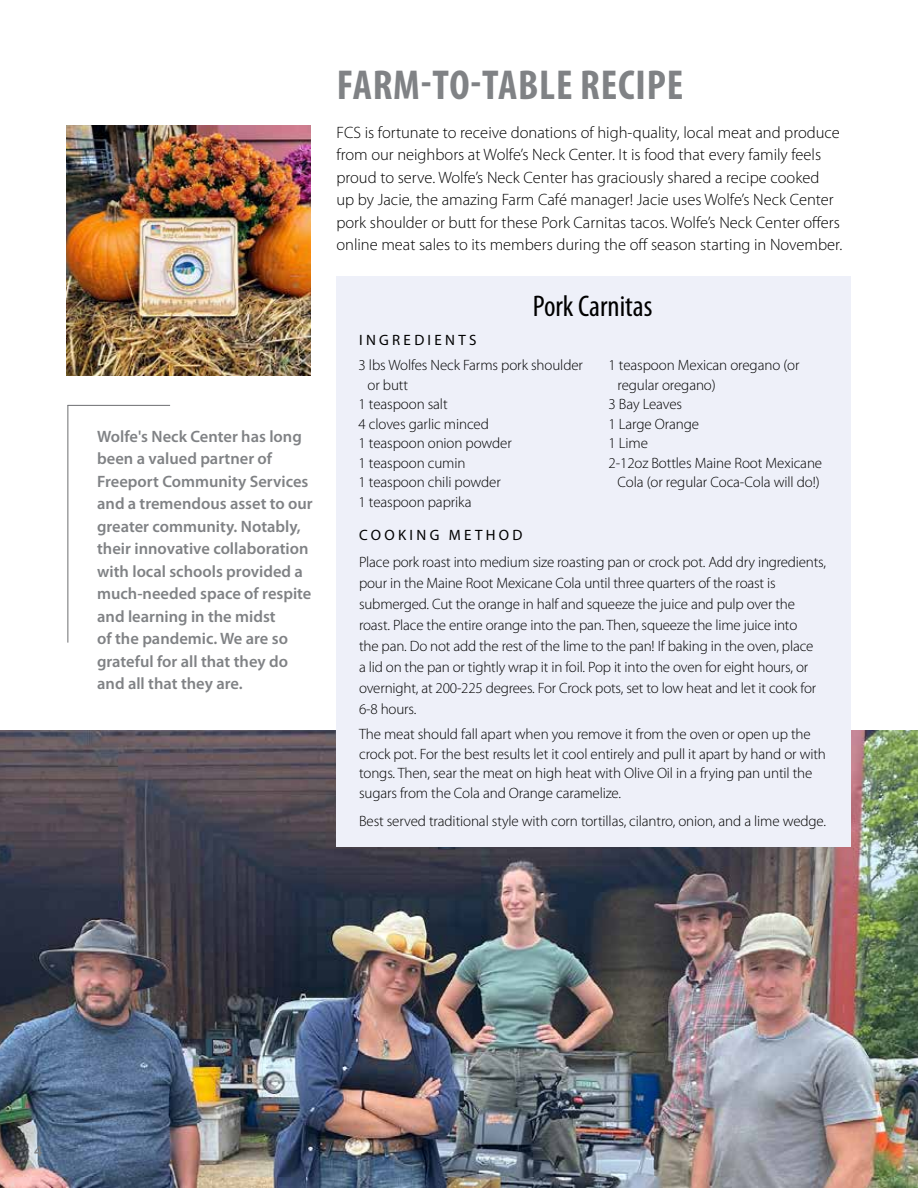
<style>
.page{position:relative;width:918px;height:1188px;background:#fff}
.page>*{position:absolute;margin:0;border:0;box-sizing:border-box;transform-origin:0 0}
.t1{font:700 condensed 42px "Myriad Pro";letter-spacing:.02em;color:#808285}
.t2{font:condensed 30px "Myriad Pro";color:#000}
.t3{font:300 16.5px/22.5px "Myriad Pro";color:#000}
.t4{font:600 16.5px/22.5px "Myriad Pro";color:#808285}
.t5{font:300 15px/21px "Myriad Pro";letter-spacing:-.01em;color:#000}
.t6{font:15px "Myriad Pro";letter-spacing:.22em;color:#000}
.t7{font:600 15px "Myriad Pro";color:#808285}
</style>
<div class="page">
<img style="left:0;top:730px;width:918px;height:458px">
<img style="left:67px;top:125px;width:243px;height:251px">
<div style="left:336px;top:276px;width:514px;height:571px;background:#eef0f9"></div>
<hr style="left:68px;top:405px;width:102px;height:1px;background:#6d6e71">
<hr style="left:68px;top:405px;width:1px;height:238px;background:#6d6e71">
<p class="t4" style="left:97px;top:425px;width:217px">Wolfe's Neck Center has long been a valued partner of<br>Freeport Community Services and a tremendous asset to our greater community. Notably, their innovative collaboration with local schools provided a much-needed space of respite and learning in the midst<br>of the pandemic. We are so grateful for all that they do and all that they are.</p>
<h1 class="t1" style="left:337px;top:62px;width:348px">FARM-TO-TABLE RECIPE</h1>
<p class="t3" style="left:336px;top:121px;width:507px">FCS is fortunate to receive donations of high-quality, local meat and produce from our neighbors at Wolfe’s Neck Center. It is food that every family feels proud to serve. Wolfe’s Neck Center has graciously shared a recipe cooked<br>up by Jacie, the amazing Farm Café manager! Jacie uses Wolfe’s Neck Center pork shoulder or butt for these Pork Carnitas tacos. Wolfe’s Neck Center offers online meat sales to its members during the off season starting in November.</p>
<p class="t6" style="left:359px;top:332px;width:119px">INGREDIENTS</p>
<h2 class="t2" style="left:533px;top:290px;width:121px">Pork Carnitas</h2>
<p class="t5" style="left:359px;top:355px;width:226px">3 lbs Wolfes Neck Farms pork shoulder</p>
<p class="t5" style="left:368px;top:375px;width:42px">or butt</p>
<p class="t5" style="left:359px;top:394px;width:91px">1 teaspoon salt</p>
<p class="t5" style="left:359px;top:414px;width:132px">4 cloves garlic minced</p>
<p class="t5" style="left:359px;top:433px;width:155px">1 teaspoon onion powder</p>
<p class="t5" style="left:359px;top:453px;width:108px">1 teaspoon cumin</p>
<p class="t5" style="left:359px;top:472px;width:144px">1 teaspoon chili powder</p>
<p class="t5" style="left:359px;top:492px;width:115px">1 teaspoon paprika</p>
<p class="t5" style="left:609px;top:355px;width:192px">1 teaspoon Mexican oregano (or</p>
<p class="t5" style="left:618px;top:375px;width:100px">regular oregano)</p>
<p class="t5" style="left:609px;top:394px;width:75px">3 Bay Leaves</p>
<p class="t5" style="left:609px;top:414px;width:92px">1 Large Orange</p>
<p class="t5" style="left:609px;top:433px;width:41px">1 Lime</p>
<p class="t5" style="left:609px;top:453px;width:215px">2-12oz Bottles Maine Root Mexicane</p>
<p class="t5" style="left:618px;top:472px;width:204px">Cola (or regular Coca-Cola will do!)</p>
<p class="t6" style="left:359px;top:527px;width:165px">COOKING METHOD</p>
<p class="t5" style="left:359px;top:552px;width:469px">Place pork roast into medium size roasting pan or crock pot. Add dry ingredients, pour in the Maine Root Mexicane Cola until three quarters of the roast is submerged. Cut the orange in half and squeeze the juice and pulp over the roast. Place the entire orange into the pan. Then, squeeze the lime juice into<br>the pan. Do not add the rest of the lime to the pan! If baking in the oven, place<br>a lid on the pan or tightly wrap it in foil. Pop it into the oven for eight hours, or overnight, at 200-225 degrees. For Crock pots, set to low heat and let it cook for 6-8 hours.</p>
<p class="t5" style="left:359px;top:725px;width:468px;line-height:19.5px">The meat should fall apart when you remove it from the oven or open up the crock pot. For the best results let it cool entirely and pull it apart by hand or with tongs. Then, sear the meat on high heat with Olive Oil in a frying pan until the sugars from the Cola and Orange caramelize.</p>
<p class="t5" style="left:359px;top:811px;width:469px">Best served traditional style with corn tortillas, cilantro, onion, and a lime wedge.</p>
<p class="t7" style="left:34px;top:1142px;width:10px">4</p>
</div>
